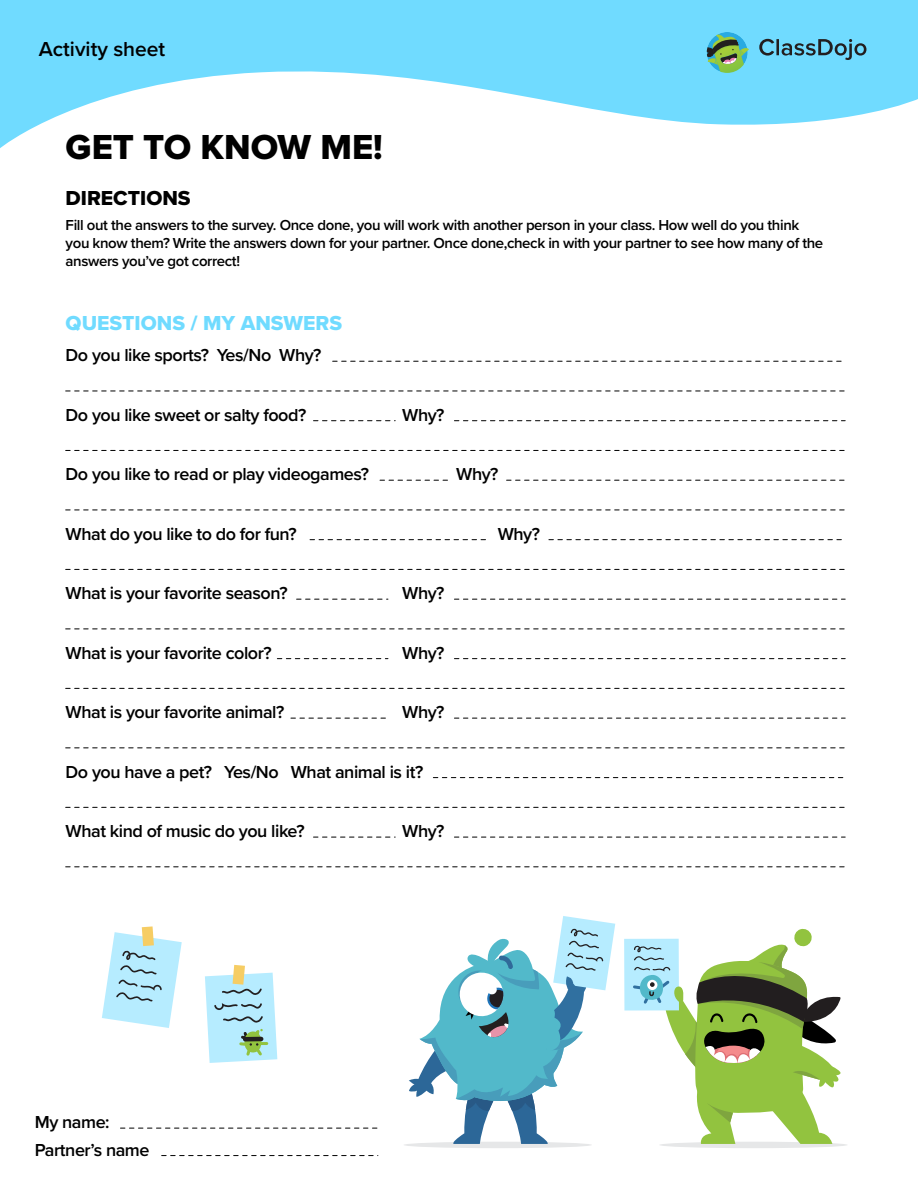
<style>
.page{position:relative;width:918px;height:1188px;background:#fff}
.page>*{position:absolute;margin:0;border:0;box-sizing:border-box;transform-origin:0 0}
.t1{font:36px "Proxima Nova Extrabld";color:#000}
.t2{font:21px "Proxima Nova Extrabld";color:#70dbff}
.t3{font:600 21px "Proxima Nova";color:#000}
.t4{font:21px "Proxima Nova Extrabld";color:#000}
.t5{font:600 18px "Proxima Nova";letter-spacing:-.025em;color:#000}
.t6{font:600 15px/18px "Proxima Nova";letter-spacing:-.025em;color:#000}
</style>
<div class="page">
<svg style="left:0;top:0;width:918px;height:148px;fill:#70dbff"></svg>
<div style="left:707px;top:32px;width:41px;height:41px;background:#29aae1;border-radius:50%"></div>
<svg style="left:703px;top:34px;width:49px;height:49px"></svg>
<svg style="left:759px;top:39px;width:107px;height:21px"></svg>
<svg style="left:333px;top:361px;width:509px;height:1px"></svg>
<svg style="left:454px;top:420px;width:391px;height:1px"></svg>
<svg style="left:314px;top:420px;width:81px;height:1px"></svg>
<svg style="left:507px;top:480px;width:338px;height:1px"></svg>
<svg style="left:380px;top:480px;width:68px;height:1px"></svg>
<svg style="left:549px;top:539px;width:293px;height:1px"></svg>
<svg style="left:66px;top:569px;width:779px;height:1px"></svg>
<svg style="left:310px;top:539px;width:176px;height:1px"></svg>
<svg style="left:454px;top:599px;width:391px;height:1px"></svg>
<svg style="left:297px;top:599px;width:91px;height:1px"></svg>
<svg style="left:454px;top:658px;width:391px;height:1px"></svg>
<svg style="left:277px;top:658px;width:111px;height:1px"></svg>
<svg style="left:454px;top:718px;width:391px;height:1px"></svg>
<svg style="left:291px;top:718px;width:95px;height:1px"></svg>
<svg style="left:433px;top:777px;width:411px;height:1px"></svg>
<svg style="left:454px;top:837px;width:391px;height:1px"></svg>
<svg style="left:314px;top:837px;width:81px;height:1px"></svg>
<svg style="left:66px;top:391px;width:779px;height:1px"></svg>
<svg style="left:66px;top:450px;width:779px;height:1px"></svg>
<svg style="left:66px;top:510px;width:779px;height:1px"></svg>
<svg style="left:66px;top:629px;width:779px;height:1px"></svg>
<svg style="left:66px;top:688px;width:779px;height:1px"></svg>
<svg style="left:66px;top:747px;width:779px;height:1px"></svg>
<svg style="left:66px;top:807px;width:779px;height:1px"></svg>
<svg style="left:66px;top:866px;width:779px;height:1px"></svg>
<svg style="left:162px;top:1155px;width:216px;height:1px"></svg>
<svg style="left:120px;top:1128px;width:258px;height:1px"></svg>
<div style="left:404px;top:1142px;width:188px;height:6px;background:#e6e7e8;border-radius:50%"></div>
<svg style="left:409px;top:916px;width:206px;height:228px"></svg>
<div style="left:659px;top:1142px;width:189px;height:6px;background:#e6e7e8;border-radius:50%"></div>
<div style="left:624px;top:939px;width:55px;height:72px;background:#b6ecff"></div>
<svg style="left:631px;top:928px;width:210px;height:216px"></svg>
<svg style="left:102px;top:926px;width:80px;height:102px"></svg>
<svg style="left:205px;top:965px;width:72px;height:98px"></svg>
<p class="t3" style="left:39px;top:33px;width:128px">Activity sheet</p>
<h1 class="t1" style="left:66px;top:120px;width:319px">GET TO KNOW ME!</h1>
<p class="t4" style="left:66px;top:183px;width:127px">DIRECTIONS</p>
<p class="t6" style="left:66px;top:216px;width:759px">Fill out the answers to the survey. Once done, you will work with another person in your class. How well do you think you know them? Write the answers down for your partner. Once done,check in with your partner to see how many of the answers you’ve got correct!</p>
<p class="t2" style="left:66px;top:308px;width:278px">QUESTIONS / MY ANSWERS</p>
<p class="t5" style="left:66px;top:342px;width:257px">Do you like sports? Yes/No Why?</p>
<p class="t5" style="left:66px;top:401px;width:242px">Do you like sweet or salty food?</p>
<p class="t5" style="left:402px;top:401px;width:44px">Why?</p>
<p class="t5" style="left:66px;top:461px;width:305px">Do you like to read or play videogames?</p>
<p class="t5" style="left:456px;top:461px;width:44px">Why?</p>
<p class="t5" style="left:66px;top:520px;width:233px">What do you like to do for fun?</p>
<p class="t5" style="left:498px;top:520px;width:44px">Why?</p>
<p class="t5" style="left:66px;top:580px;width:224px">What is your favorite season?</p>
<p class="t5" style="left:402px;top:580px;width:44px">Why?</p>
<p class="t5" style="left:66px;top:639px;width:208px">What is your favorite color?</p>
<p class="t5" style="left:402px;top:639px;width:44px">Why?</p>
<p class="t5" style="left:66px;top:699px;width:220px">What is your favorite animal?</p>
<p class="t5" style="left:402px;top:699px;width:44px">Why?</p>
<p class="t5" style="left:66px;top:758px;width:359px">Do you have a pet? Yes/No What animal is it?</p>
<p class="t5" style="left:66px;top:818px;width:241px">What kind of music do you like?</p>
<p class="t5" style="left:402px;top:818px;width:44px">Why?</p>
<p class="t5" style="left:35px;top:1109px;width:76px">My name:</p>
<p class="t5" style="left:35px;top:1136px;width:116px">Partner’s name</p>
</div>
